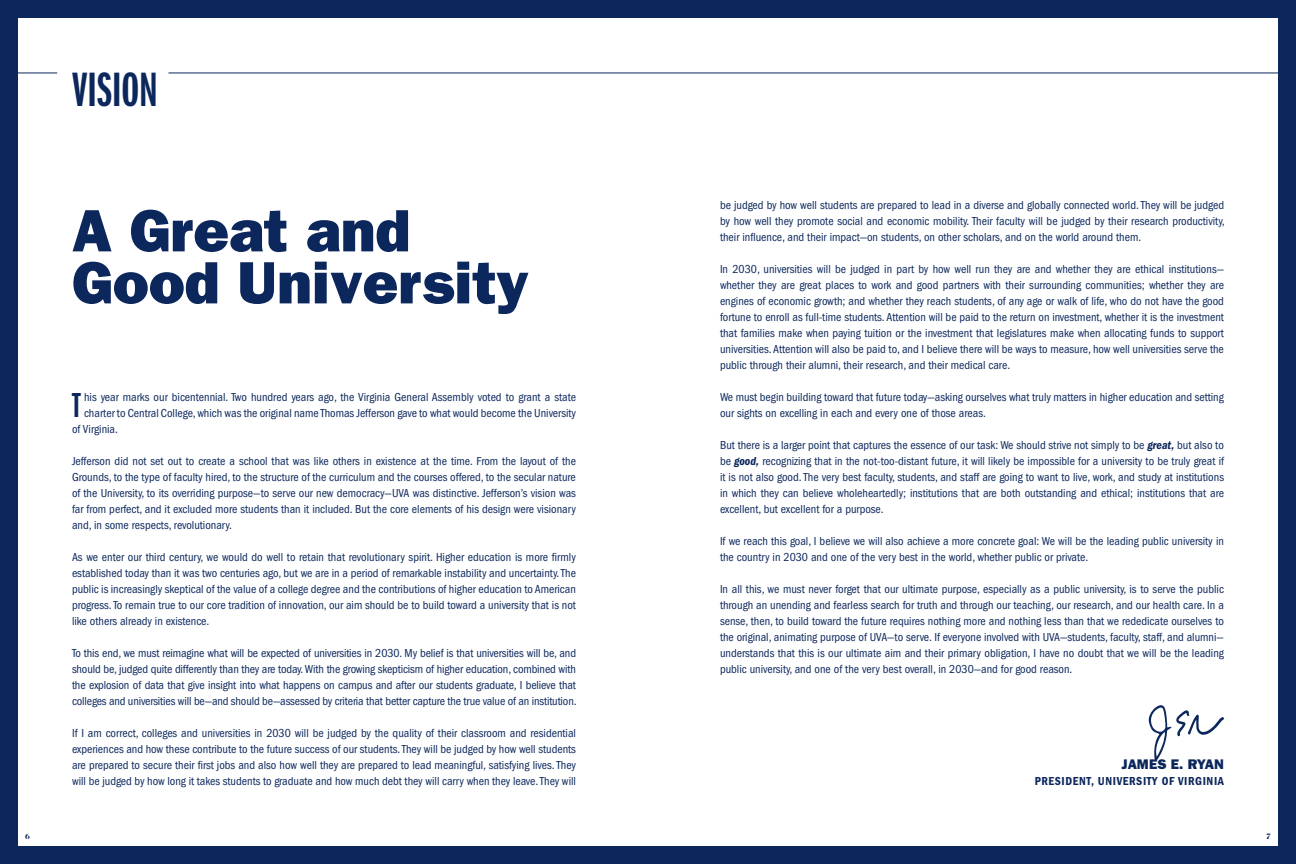
<style>
.page{position:relative;width:1296px;height:864px;background:#fff}
.page>*{position:absolute;margin:0;border:0;box-sizing:border-box;transform-origin:0 0}
.t1{font:60px/52px "ITC Franklin Gothic Std Hvy";color:#0c275c}
.t2{font:50px "ITC Franklin Gothic Std Dm X Cp";color:#0c275c}
.t3{font:36px "ITC Franklin Gothic Std Dm X Cp";color:#0c275c}
.t4{font:14px "ITC Franklin Gothic Std Hvy";color:#0c275c}
.t5{font:condensed 12px/16px "ITC Franklin Gothic Std";color:#0c275c;text-align:justify}
.t6{font:12px "ITC Franklin Gothic Std Dm Cd";letter-spacing:.05em;color:#0c275c}
.t7{font:8px "Caslon Graphique";color:#0c275c}
.s1{font-family:"ITC Franklin Gothic Std Dm Cd It";font-stretch:normal}
</style>
<div class="page">
<hr style="left:168px;top:73px;width:1128px;height:1px;background:#0c275c">
<hr style="left:0;top:73px;width:57px;height:1px;background:#0c275c">
<div style="left:0;top:0;width:1296px;height:18px;background:#0c275c"></div>
<div style="left:0;top:0;width:18px;height:864px;background:#0c275c"></div>
<div style="left:1278px;top:0;width:18px;height:864px;background:#0c275c"></div>
<div style="left:0;top:846px;width:1296px;height:18px;background:#0c275c"></div>
<svg style="left:1148px;top:705px;width:76px;height:56px"></svg>
<p class="t2" style="left:72px;top:63px;width:88px">VISION</p>
<p class="t1" style="left:72px;top:205px;width:458px">A Great and<br>Good University</p>
<p class="t3" style="left:72px;top:385px;width:9px">T</p>
<p class="t5" style="left:84px;top:389px;width:494px">his year marks our bicentennial. Two hundred years ago, the Virginia General Assembly voted to grant a state</p>
<p class="t5" style="left:84px;top:405px;width:493px">charter to Central College, which was the original name Thomas Jefferson gave to what would become the University</p>
<p class="t5" style="left:72px;top:421px;width:48px">of Virginia.</p>
<p class="t5" style="left:72px;top:453px;width:506px">Jefferson did not set out to create a school that was like others in existence at the time. From the layout of the Grounds, to the type of faculty hired, to the structure of the curriculum and the courses offered, to the secular nature of the University, to its overriding purpose—to serve our new democracy—UVA was distinctive. Jefferson’s vision was far from perfect, and it excluded more students than it included. But the core elements of his design were visionary and, in some respects, revolutionary.</p>
<p class="t5" style="left:72px;top:549px;width:506px">As we enter our third century, we would do well to retain that revolutionary spirit. Higher education is more frmly established today than it was two centuries ago, but we are in a period of remarkable instability and uncertainty. The public is increasingly skeptical of the value of a college degree and the contributions of higher education to American progress. To remain true to our core tradition of innovation, our aim should be to build toward a university that is not like others already in existence.</p>
<p class="t5" style="left:72px;top:645px;width:506px">To this end, we must reimagine what will be expected of universities in 2030. My belief is that universities will be, and should be, judged quite differently than they are today.With the growing skepticism of higher education, combined with the explosion of data that give insight into what happens on campus and after our students graduate, I believe that colleges and universities will be—and should be—assessed by criteria that better capture the true value of an institution.</p>
<p class="t5" style="left:72px;top:725px;width:506px">If I am correct, colleges and universities in 2030 will be judged by the quality of their classroom and residential experiences and how these contribute to the future success of our students.They will be judged by how well students are prepared to secure their frst jobs and also how well they are prepared to lead meaningful, satisfying lives. They will be judged by how long it takes students to graduate and how much debt they will carry when they leave.They will</p>
<p class="t5" style="left:720px;top:197px;width:506px">be judged by how well students are prepared to lead in a diverse and globally connected world. They will be judged by how well they promote social and economic mobility. Their faculty will be judged by their research productivity, their infuence, and their impact—on students, on other scholars, and on the world around them.</p>
<p class="t5" style="left:720px;top:261px;width:506px">In 2030, universities will be judged in part by how well run they are and whether they are ethical institutions— whether they are great places to work and good partners with their surrounding communities; whether they are engines of economic growth; and whether they reach students, of any age or walk of life, who do not have the good fortune to enroll as full-time students. Attention will be paid to the return on investment, whether it is the investment that families make when paying tuition or the investment that legislatures make when allocating funds to support universities.Attention will also be paid to, and I believe there will be ways to measure, how well universities serve the public through their alumni, their research, and their medical care.</p>
<p class="t5" style="left:720px;top:389px;width:505px">We must begin building toward that future today—asking ourselves what truly matters in higher education and setting our sights on excelling in each and every one of those areas.</p>
<p class="t5" style="left:720px;top:437px;width:506px">But there is a larger point that captures the essence of our task: We should strive not simply to be <span class="s1">great,</span> but also to be <span class="s1">good,</span> recognizing that in the not-too-distant future, it will likely be impossible for a university to be truly great if it is not also good. The very best faculty, students, and staff are going to want to live, work, and study at institutions in which they can believe wholeheartedly; institutions that are both outstanding and ethical; institutions that are excellent, but excellent for a purpose.</p>
<p class="t5" style="left:720px;top:533px;width:505px">If we reach this goal, I believe we will also achieve a more concrete goal: We will be the leading public university in the country in 2030 and one of the very best in the world, whether public or private.</p>
<p class="t5" style="left:720px;top:581px;width:506px">In all this, we must never forget that our ultimate purpose, especially as a public university, is to serve the public through an unending and fearless search for truth and through our teaching, our research, and our health care. In a sense, then, to build toward the future requires nothing more and nothing less than that we rededicate ourselves to the original, animating purpose of UVA—to serve. If everyone involved with UVA—students, faculty, staff, and alumni— understands that this is our ultimate aim and their primary obligation, I have no doubt that we will be the leading public university, and one of the very best overall, in 2030—and for good reason.</p>
<p class="t4" style="left:1122px;top:756px;width:104px">JAMES E. RYAN</p>
<p class="t6" style="left:1035px;top:774px;width:191px">PRESIDENT, UNIVERSITY OF VIRGINIA</p>
<p class="t7" style="left:25px;top:832px;width:6px">6</p>
<p class="t7" style="left:1266px;top:832px;width:6px">7</p>
</div>
